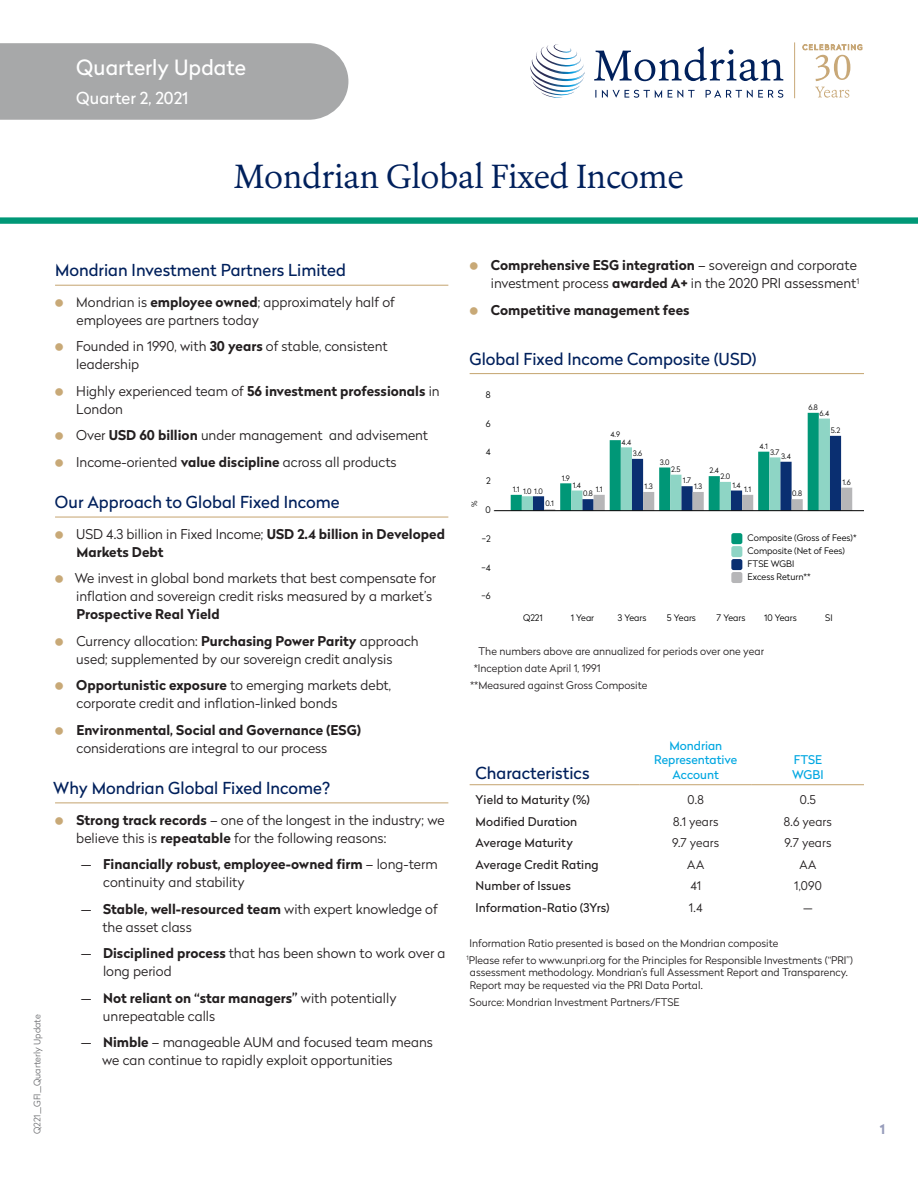
<style>
.page{position:relative;width:918px;height:1188px;background:#fff}
.page>*{position:absolute;margin:0;border:0;box-sizing:border-box;transform-origin:0 0}
.t1{font:33px "Erato";letter-spacing:-.015em;color:#00205c}
.t2{font:21px "Radikal";color:#fff}
.Heading_2{font:16.5px "Radikal";color:#00205c}
.t3{font:16.5px "Radikal";color:#fff}
.Bodytext_with_subbul{font:300 13.5px/18px "Radikal";color:#231f20}
.Bodytext_with_subbul-2{font:700 13.5px/18px "Radikal";color:#231f20}
.t4{font:700 13.5px "Radikal";color:#979dbb}
.t5{font:12px "Radikal";letter-spacing:.01em;color:#231f20}
.t6{font:300 12px "Radikal";letter-spacing:.015em;color:#231f20}
.t7{font:12px/14.4px "Radikal";color:#00a7e1;text-align:center}
.Footnote{font:300 10.5px/12.6px "Radikal";color:#231f20}
.t8{font:300 9px/12.9px "Radikal";color:#000}
.t9{font:300 9px "Radikal";color:#6c6d70}
.t10{font:300 7.5px "Radikal";color:#000}
.s1{font-weight:700}
.s2{font-weight:300}
</style>
<div class="page">
<div style="left:0;top:217px;width:918px;height:7px;background:#009877"></div>
<div style="left:0;top:43px;width:348px;height:77px;background:#a7a8a9"></div>
<hr style="left:55px;top:285px;width:393px;height:1px;background:#c8a977">
<hr style="left:55px;top:517px;width:393px;height:1px;background:#c8a977">
<hr style="left:55px;top:802px;width:393px;height:1px;background:#c8a977">
<hr style="left:470px;top:373px;width:394px;height:1px;background:#c8a977">
<svg style="left:493px;top:412px;width:371px;height:171px"></svg>
<svg style="left:470px;top:785px;width:394px;height:1px"></svg>
<hr style="left:470px;top:784px;width:170px;height:1px;background:#c8a977">
<hr style="left:640px;top:784px;width:112px;height:1px;background:#c8a977">
<hr style="left:752px;top:784px;width:112px;height:1px;background:#c8a977">
<svg style="left:530px;top:44px;width:55px;height:54px"></svg>
<svg style="left:594px;top:47px;width:189px;height:34px"></svg>
<svg style="left:595px;top:90px;width:188px;height:8px"></svg>
<hr style="left:794px;top:42px;width:1px;height:56px;background:#c8a878">
<svg style="left:815px;top:87px;width:34px;height:11px"></svg>
<svg style="left:802px;top:44px;width:60px;height:37px"></svg>
<p class="t2" style="left:76px;top:53px;width:171px">Quarterly Update</p>
<p class="t3" style="left:76px;top:86px;width:114px">Quarter 2, 2021</p>
<h1 class="t1" style="left:234px;top:155px;width:451px">Mondrian Global Fixed Income</h1>
<p class="t9" style="left:31px;top:1134px;width:121px;rotate:-90deg">Q221_GFI_Quarterly Update</p>
<p class="Heading_2" style="left:55px;top:259px;width:292px">Mondrian Investment Partners Limited</p>
<p class="Bodytext_with_subbul" style="left:76px;top:292px;width:320px">Mondrian is <span class="s1">employee owned</span>; approximately half of employees are partners today</p>
<p class="Bodytext_with_subbul" style="left:76px;top:337px;width:313px">Founded in 1990, with <span class="s1">30 years</span> of stable, consistent leadership</p>
<p class="Bodytext_with_subbul" style="left:76px;top:381px;width:365px">Highly experienced team of <span class="s1">56 investment professionals</span> in<br>London</p>
<p class="Bodytext_with_subbul" style="left:76px;top:426px;width:353px">Over <span class="s1">USD 60 billion</span> under management and advisement</p>
<p class="Bodytext_with_subbul" style="left:76px;top:452px;width:322px">Income-oriented <span class="s1">value discipline</span> across all products</p>
<p class="Heading_2" style="left:55px;top:490px;width:286px">Our Approach to Global Fixed Income</p>
<p class="Bodytext_with_subbul-2" style="left:76px;top:524px;width:371px"><span class="s2">USD 4.3 billion in Fixed Income;</span> USD 2.4 billion in Developed<br>Markets Debt</p>
<p class="Bodytext_with_subbul" style="left:75px;top:569px;width:363px">We invest in global bond markets that best compensate for inflation and sovereign credit risks measured by a market’s<br><span class="s1">Prospective Real Yield</span></p>
<p class="Bodytext_with_subbul" style="left:76px;top:631px;width:344px">Currency allocation: <span class="s1">Purchasing Power Parity</span> approach used; supplemented by our sovereign credit analysis</p>
<p class="Bodytext_with_subbul" style="left:76px;top:676px;width:316px"><span class="s1">Opportunistic exposure</span> to emerging markets debt, corporate credit and inflation-linked bonds</p>
<p class="Bodytext_with_subbul-2" style="left:76px;top:720px;width:286px">Environmental, Social and Governance (ESG) <span class="s2">considerations are integral to our process</span></p>
<p class="Heading_2" style="left:53px;top:776px;width:278px">Why Mondrian Global Fixed Income?</p>
<p class="Bodytext_with_subbul" style="left:76px;top:810px;width:370px"><span class="s1">Strong track records</span> – one of the longest in the industry; we believe this is <span class="s1">repeatable</span> for the following reasons:</p>
<p class="Bodytext_with_subbul-2" style="left:103px;top:854px;width:336px;text-indent:-22px"><span class="s2">—</span> Financially robust, employee-owned firm <span class="s2">– long-term continuity and stability</span></p>
<p class="Bodytext_with_subbul" style="left:102px;top:899px;width:337px;text-indent:-22px">— <span class="s1">Stable, well-resourced team</span> with expert knowledge of the asset class</p>
<p class="Bodytext_with_subbul" style="left:103px;top:944px;width:344px;text-indent:-22px">— <span class="s1">Disciplined process</span> that has been shown to work over a long period</p>
<p class="Bodytext_with_subbul" style="left:103px;top:988px;width:295px;text-indent:-22px">— <span class="s1">Not reliant on “star managers”</span> with potentially unrepeatable calls</p>
<p class="Bodytext_with_subbul" style="left:102px;top:1033px;width:332px;text-indent:-21px">— <span class="s1">Nimble</span> – manageable AUM and focused team means we can continue to rapidly exploit opportunities</p>
<p class="Bodytext_with_subbul" style="left:491px;top:256px;width:370px"><span class="s1">Comprehensive ESG integration</span> – sovereign and corporate investment process <span class="s1">awarded A+</span> in the 2020 PRI assessment<sup>1</sup></p>
<p class="Bodytext_with_subbul-2" style="left:491px;top:300px;width:200px">Competitive management fees</p>
<p class="Heading_2" style="left:470px;top:347px;width:289px">Global Fixed Income Composite (USD)</p>
<p class="t8" style="left:486px;top:388px;width:6px">8</p>
<p class="t8" style="left:486px;top:417px;width:6px">6</p>
<p class="t8" style="left:486px;top:445px;width:6px">4</p>
<p class="t10" style="left:469px;top:507px;width:8px;rotate:-90deg">%</p>
<p class="t8" style="left:486px;top:474px;width:6px">2</p>
<p class="t8" style="left:485px;top:503px;width:7px">0</p>
<p class="t8" style="left:482px;top:532px;width:10px">−2</p>
<p class="t8" style="left:481px;top:561px;width:11px">−4</p>
<p class="t8" style="left:482px;top:589px;width:11px">−6</p>
<p class="t10" style="left:513px;top:484px;width:8px">1.1</p>
<p class="t10" style="left:523px;top:486px;width:21px">1.0 1.0</p>
<p class="t10" style="left:545px;top:499px;width:10px">0.1</p>
<p class="t10" style="left:562px;top:473px;width:10px">1.9</p>
<p class="t10" style="left:573px;top:480px;width:10px">1.4</p>
<p class="t10" style="left:596px;top:484px;width:8px">1.1</p>
<p class="t10" style="left:583px;top:488px;width:11px">0.8</p>
<p class="t10" style="left:610px;top:429px;width:11px">4.9</p>
<p class="t10" style="left:622px;top:437px;width:11px">4.4</p>
<p class="t10" style="left:633px;top:448px;width:11px">3.6</p>
<p class="t10" style="left:660px;top:457px;width:11px">3.0</p>
<p class="t10" style="left:671px;top:464px;width:11px">2.5</p>
<p class="t10" style="left:710px;top:465px;width:11px">2.4</p>
<p class="t10" style="left:721px;top:471px;width:11px">2.0</p>
<p class="t10" style="left:683px;top:475px;width:10px">1.7</p>
<p class="t10" style="left:732px;top:480px;width:10px">1.4</p>
<p class="t10" style="left:645px;top:481px;width:10px">1.3</p>
<p class="t10" style="left:694px;top:481px;width:10px">1.3</p>
<p class="t10" style="left:744px;top:484px;width:8px">1.1</p>
<p class="t10" style="left:809px;top:402px;width:11px">6.8</p>
<p class="t10" style="left:820px;top:408px;width:11px">6.4</p>
<p class="t10" style="left:760px;top:441px;width:10px">4.1</p>
<p class="t10" style="left:770px;top:447px;width:11px">3.7</p>
<p class="t10" style="left:781px;top:451px;width:11px">3.4</p>
<p class="t10" style="left:792px;top:488px;width:11px">0.8</p>
<p class="t10" style="left:831px;top:425px;width:11px">5.2</p>
<p class="t10" style="left:843px;top:477px;width:10px">1.6</p>
<p class="t8" style="left:748px;top:531px;width:111px">Composite (Gross of Fees)*<br>Composite (Net of Fees)<br>FTSE WGBI<br>Excess Return**</p>
<p class="t8" style="left:523px;top:611px;width:21px">Q221</p>
<p class="t8" style="left:571px;top:611px;width:25px">1 Year</p>
<p class="t8" style="left:618px;top:611px;width:30px">3 Years</p>
<p class="t8" style="left:667px;top:611px;width:30px">5 Years</p>
<p class="t8" style="left:716px;top:611px;width:30px">7 Years</p>
<p class="t8" style="left:764px;top:611px;width:34px">10 Years</p>
<p class="t8" style="left:825px;top:611px;width:9px">SI</p>
<p class="Footnote" style="left:479px;top:645px;width:287px">The numbers above are annualized for periods over one year</p>
<p class="Footnote" style="left:474px;top:662px;width:129px">*Inception date April 1, 1991</p>
<p class="Footnote" style="left:470px;top:679px;width:179px">**Measured against Gross Composite</p>
<p class="Heading_2" style="left:476px;top:761px;width:115px">Characteristics</p>
<p class="t7" style="left:654px;top:738px;width:85px">Mondrian<br>Representative<br>Account</p>
<p class="t7" style="left:792px;top:752px;width:33px;text-align:left">FTSE<br>WGBI</p>
<p class="t5" style="left:476px;top:792px;width:116px">Yield to Maturity (%)</p>
<p class="t6" style="left:688px;top:792px;width:18px">0.8</p>
<p class="t6" style="left:800px;top:792px;width:18px">0.5</p>
<p class="t5" style="left:476px;top:813px;width:103px">Modified Duration</p>
<p class="t6" style="left:673px;top:813px;width:47px">8.1 years</p>
<p class="t6" style="left:784px;top:813px;width:50px">8.6 years</p>
<p class="t5" style="left:476px;top:834px;width:99px">Average Maturity</p>
<p class="t6" style="left:672px;top:834px;width:48px">9.7 years</p>
<p class="t6" style="left:784px;top:834px;width:48px">9.7 years</p>
<p class="t5" style="left:476px;top:856px;width:125px">Average Credit Rating</p>
<p class="t6" style="left:687px;top:856px;width:18px">AA</p>
<p class="t6" style="left:799px;top:856px;width:18px">AA</p>
<p class="t5" style="left:476px;top:877px;width:97px">Number of Issues</p>
<p class="t6" style="left:690px;top:878px;width:12px">41</p>
<p class="t6" style="left:794px;top:878px;width:29px">1,090</p>
<p class="t5" style="left:476px;top:899px;width:136px">Information-Ratio (3Yrs)</p>
<p class="t6" style="left:689px;top:899px;width:15px">1.4</p>
<p class="t6" style="left:803px;top:899px;width:11px">—</p>
<p class="Footnote" style="left:470px;top:936px;width:310px">Information Ratio presented is based on the Mondrian composite</p>
<p class="Footnote" style="left:470px;top:953px;width:385px;text-indent:-3px"><sup>1</sup>Please refer to www.unpri.org for the Principles for Responsible Investments (“PRI”) assessment methodology. Mondrian’s full Assessment Report and Transparency.<br>Report may be requested via the PRI Data Portal.</p>
<p class="Footnote" style="left:470px;top:995px;width:211px">Source: Mondrian Investment Partners/FTSE</p>
<p class="t4" style="left:880px;top:1119px;width:7px">1</p>
</div>
